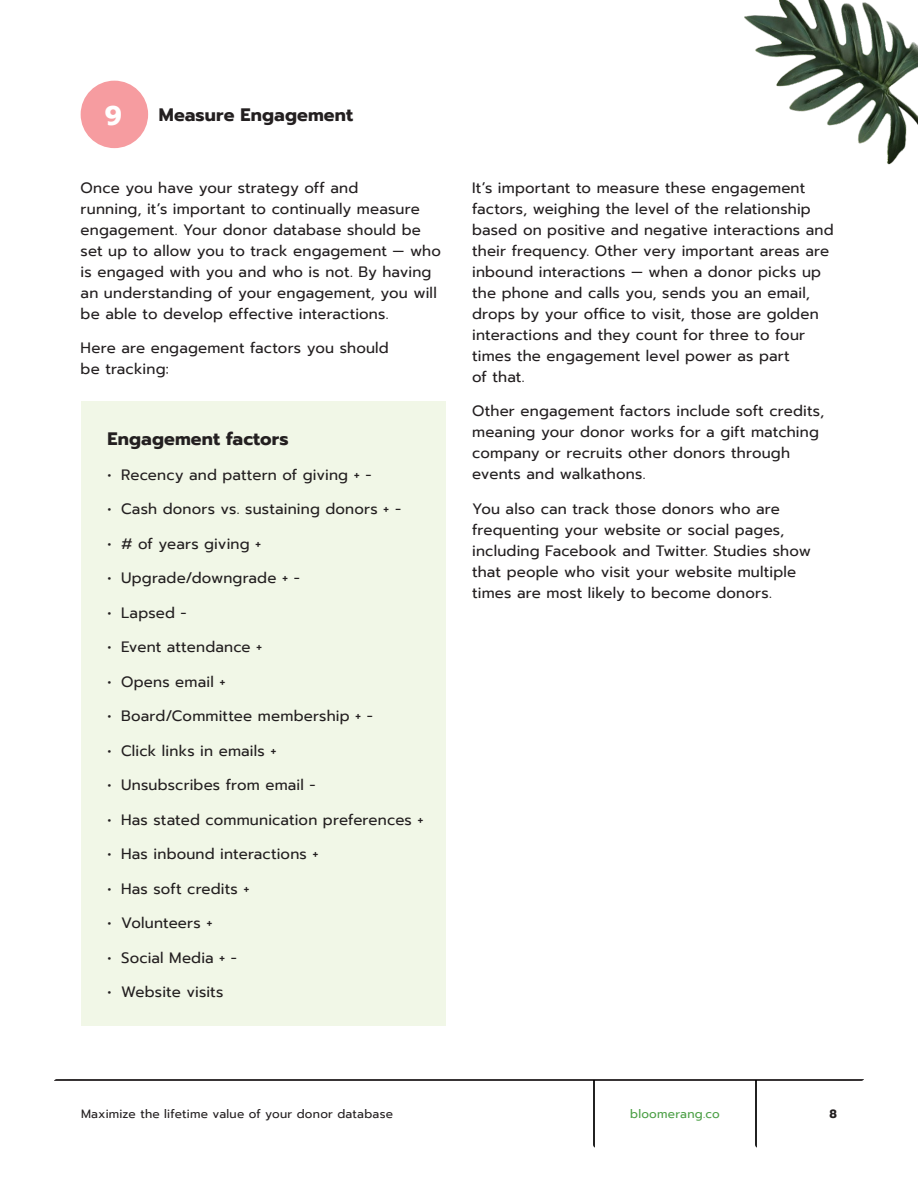
<style>
.page{position:relative;width:918px;height:1188px;background:#fff}
.page>*{position:absolute;margin:0;border:0;box-sizing:border-box;transform-origin:0 0}
.t1{font:700 27px "Prompt";color:#fff}
.t2{font:700 18px "Prompt";letter-spacing:.005em;color:#231f20}
.t3{font:15px/21px "Prompt";letter-spacing:.01em;color:#231f20}
.t4{font:12px "Prompt";letter-spacing:.02em;color:#231f20}
.t5{font:12px "Prompt";letter-spacing:.02em;color:#4b9f45}
.t6{font:700 12px "Prompt";color:#231f20}
</style>
<div class="page">
<div style="left:81px;top:401px;width:365px;height:625px;background:#f1f7e7"></div>
<img style="left:744px;top:0;width:174px;height:165px">
<svg style="left:54px;top:1079px;width:810px;height:69px"></svg>
<div style="left:81px;top:81px;width:67px;height:67px;background:#f69ca0;border-radius:50%"></div>
<h1 class="t1" style="left:105px;top:95px;width:18px">9</h1>
<p class="t2" style="left:159px;top:101px;width:196px">Measure Engagement</p>
<p class="t3" style="left:81px;top:177px;width:362px">Once you have your strategy off and<br>running, it’s important to continually measure engagement. Your donor database should be set up to allow you to track engagement — who is engaged with you and who is not. By having an understanding of your engagement, you will be able to develop effective interactions.</p>
<p class="t3" style="left:81px;top:337px;width:310px">Here are engagement factors you should be tracking:</p>
<p class="t2" style="left:108px;top:425px;width:183px">Engagement factors</p>
<p class="t3" style="left:108px;top:464px;width:265px">• Recency and pattern of giving + -</p>
<p class="t3" style="left:108px;top:499px;width:295px">• Cash donors vs. sustaining donors + -</p>
<p class="t3" style="left:108px;top:533px;width:155px">• # of years giving +</p>
<p class="t3" style="left:108px;top:568px;width:194px">• Upgrade/downgrade + -</p>
<p class="t3" style="left:108px;top:602px;width:80px">• Lapsed -</p>
<p class="t3" style="left:108px;top:637px;width:156px">• Event attendance +</p>
<p class="t3" style="left:108px;top:671px;width:119px">• Opens email +</p>
<p class="t3" style="left:108px;top:706px;width:267px">• Board/Committee membership + -</p>
<p class="t3" style="left:108px;top:740px;width:170px">• Click links in emails +</p>
<p class="t3" style="left:108px;top:775px;width:210px">• Unsubscribes from email -</p>
<p class="t3" style="left:108px;top:809px;width:318px">• Has stated communication preferences +</p>
<p class="t3" style="left:108px;top:844px;width:212px">• Has inbound interactions +</p>
<p class="t3" style="left:108px;top:878px;width:143px">• Has soft credits +</p>
<p class="t3" style="left:108px;top:913px;width:106px">• Volunteers +</p>
<p class="t3" style="left:108px;top:947px;width:131px">• Social Media + -</p>
<p class="t3" style="left:108px;top:982px;width:117px">• Website visits</p>
<p class="t3" style="left:472px;top:177px;width:363px">It’s important to measure these engagement factors, weighing the level of the relationship based on positive and negative interactions and their frequency. Other very important areas are inbound interactions — when a donor picks up the phone and calls you, sends you an email, drops by your office to visit, those are golden interactions and they count for three to four times the engagement level power as part<br>of that.</p>
<p class="t3" style="left:472px;top:400px;width:354px">Other engagement factors include soft credits, meaning your donor works for a gift matching company or recruits other donors through events and walkathons.</p>
<p class="t3" style="left:472px;top:498px;width:340px">You also can track those donors who are frequenting your website or social pages, including Facebook and Twitter. Studies show that people who visit your website multiple times are most likely to become donors.</p>
<p class="t4" style="left:81px;top:1106px;width:314px">Maximize the lifetime value of your donor database</p>
<p class="t5" style="left:630px;top:1106px;width:91px">bloomerang.co</p>
<p class="t6" style="left:830px;top:1105px;width:9px">8</p>
</div>
